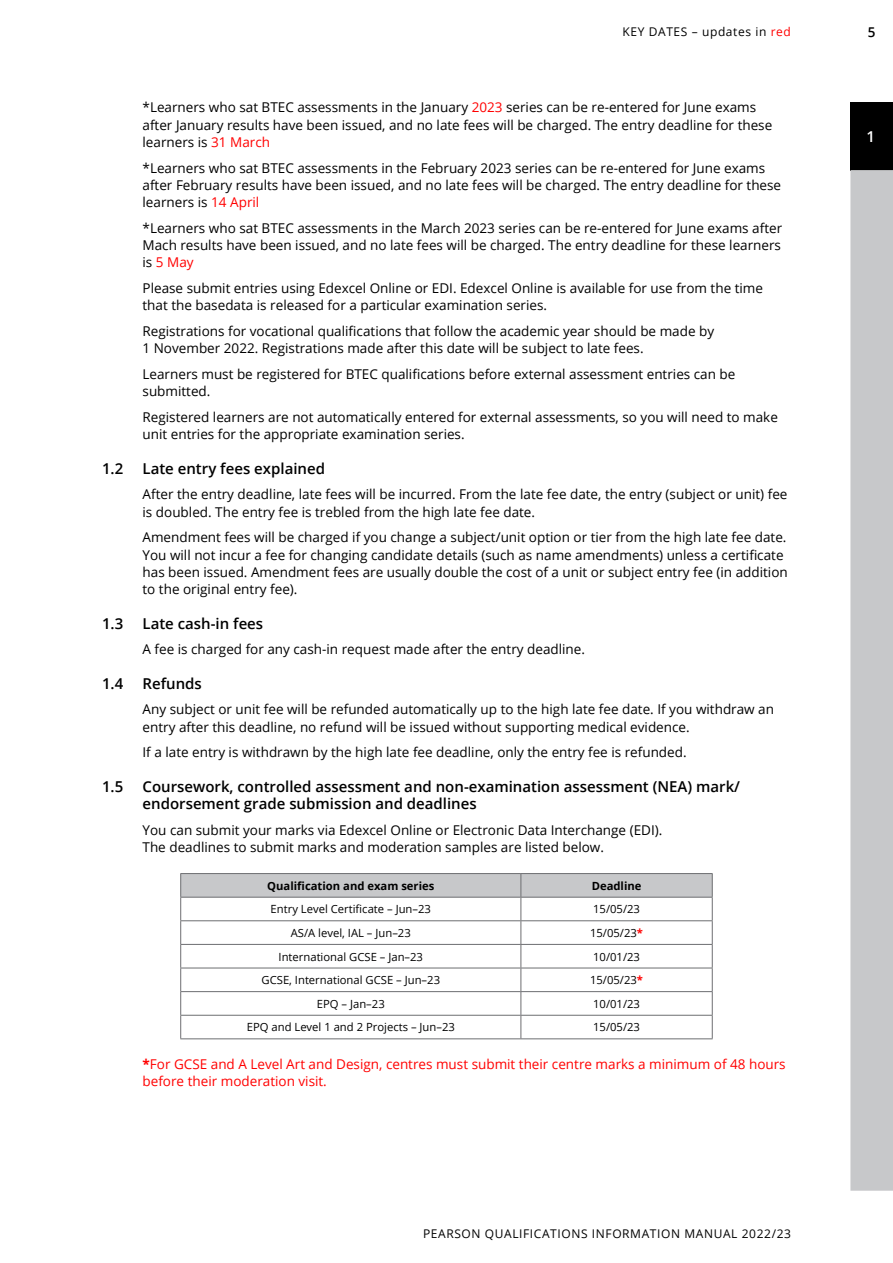
<style>
.page{position:relative;width:893px;height:1263px;background:#fff}
.page>*{position:absolute;margin:0;border:0;box-sizing:border-box;transform-origin:0 0}
.Heading_2{font:600 15px/17.2px "Open Sans";color:#000}
.t1{font:600 15px "Open Sans";color:#fff}
.Body_text_with_inden{font:13.5px/17.2px "Open Sans";color:#000}
.Body_text_with_inden-2{font:13.5px/17.2px "Open Sans";color:#f00}
.t2{font:600 13.5px "Open Sans";color:#000}
.t3{font:12px "Open Sans";letter-spacing:.05em;color:#000}
.table_text{font:11.25px "Open Sans";color:#000}
.table_text-2{font:700 11.25px "Open Sans";color:#000}
.s1{color:#f00}
.s2{font-weight:700;color:#f00}
.s3{font-weight:700}
</style>
<div class="page">
<div style="left:850px;top:102px;width:43px;height:68px;background:#000"></div>
<div style="left:850px;top:170px;width:43px;height:1021px;background:#c7c8ca"></div>
<hr style="left:180px;top:1038px;width:341px;height:1px;background:#6d6e71">
<hr style="left:521px;top:1038px;width:192px;height:1px;background:#6d6e71">
<svg style="left:180px;top:873px;width:533px;height:165px"></svg>
<hr style="left:521px;top:873px;width:192px;height:1px;background:#6d6e71">
<p class="t3" style="left:622px;top:24px;width:170px">KEY DATES – updates in <span class="s1">red</span></p>
<p class="t2" style="left:868px;top:23px;width:9px">5</p>
<p class="Body_text_with_inden" style="left:143px;top:99px;width:631px">*Learners who sat BTEC assessments in the January <span class="s1">2023</span> series can be re-entered for June exams after January results have been issued, and no late fees will be charged. The entry deadline for these learners is <span class="s1">31 March</span></p>
<p class="Body_text_with_inden" style="left:143px;top:159px;width:640px">*Learners who sat BTEC assessments in the February 2023 series can be re-entered for June exams after February results have been issued, and no late fees will be charged. The entry deadline for these learners is <span class="s1">14 April</span></p>
<p class="Body_text_with_inden" style="left:143px;top:219px;width:641px;text-align:justify">*Learners who sat BTEC assessments in the March 2023 series can be re-entered for June exams after Mach results have been issued, and no late fees will be charged. The entry deadline for these learners is <span class="s1">5 May</span></p>
<p class="Body_text_with_inden" style="left:143px;top:279px;width:622px">Please submit entries using Edexcel Online or EDI. Edexcel Online is available for use from the time that the basedata is released for a particular examination series.</p>
<p class="Body_text_with_inden" style="left:143px;top:322px;width:573px">Registrations for vocational qualifications that follow the academic year should be made by<br>1 November 2022. Registrations made after this date will be subject to late fees.</p>
<p class="Body_text_with_inden" style="left:143px;top:365px;width:594px">Learners must be registered for BTEC qualifications before external assessment entries can be submitted.</p>
<p class="Body_text_with_inden" style="left:143px;top:408px;width:637px">Registered learners are not automatically entered for external assessments, so you will need to make unit entries for the appropriate examination series.</p>
<p class="Heading_2" style="left:102px;top:459px;width:23px">1.2</p>
<p class="Heading_2" style="left:143px;top:459px;width:184px">Late entry fees explained</p>
<p class="Body_text_with_inden" style="left:143px;top:486px;width:646px">After the entry deadline, late fees will be incurred. From the late fee date, the entry (subject or unit) fee is doubled. The entry fee is trebled from the high late fee date.</p>
<p class="Body_text_with_inden" style="left:143px;top:529px;width:647px">Amendment fees will be charged if you change a subject/unit option or tier from the high late fee date.<br>You will not incur a fee for changing candidate details (such as name amendments) unless a certificate has been issued. Amendment fees are usually double the cost of a unit or subject entry fee (in addition to the original entry fee).</p>
<p class="Heading_2" style="left:102px;top:614px;width:23px">1.3</p>
<p class="Heading_2" style="left:143px;top:614px;width:122px">Late cash-in fees</p>
<p class="Body_text_with_inden" style="left:143px;top:640px;width:444px">A fee is charged for any cash-in request made after the entry deadline.</p>
<p class="Heading_2" style="left:102px;top:674px;width:23px">1.4</p>
<p class="Heading_2" style="left:143px;top:674px;width:61px">Refunds</p>
<p class="Body_text_with_inden" style="left:143px;top:700px;width:633px">Any subject or unit fee will be refunded automatically up to the high late fee date. If you withdraw an entry after this deadline, no refund will be issued without supporting medical evidence.</p>
<p class="Body_text_with_inden" style="left:143px;top:743px;width:546px">If a late entry is withdrawn by the high late fee deadline, only the entry fee is refunded.</p>
<p class="Heading_2" style="left:102px;top:777px;width:23px">1.5</p>
<p class="Heading_2" style="left:143px;top:777px;width:599px">Coursework, controlled assessment and non-examination assessment (NEA) mark/ endorsement grade submission and deadlines</p>
<p class="Body_text_with_inden" style="left:143px;top:821px;width:521px">You can submit your marks via Edexcel Online or Electronic Data Interchange (EDI).<br>The deadlines to submit marks and moderation samples are listed below.</p>
<p class="table_text-2" style="left:267px;top:878px;width:169px">Qualification and exam series</p>
<p class="table_text-2" style="left:592px;top:878px;width:51px">Deadline</p>
<p class="table_text" style="left:271px;top:901px;width:162px">Entry Level Certificate – Jun–23</p>
<p class="table_text" style="left:593px;top:901px;width:48px">15/05/23</p>
<p class="table_text" style="left:291px;top:925px;width:121px">AS/A level, IAL – Jun–23</p>
<p class="table_text" style="left:590px;top:925px;width:54px">15/05/23<span class="s2">*</span></p>
<p class="table_text" style="left:279px;top:949px;width:146px">International GCSE – Jan–23</p>
<p class="table_text" style="left:593px;top:949px;width:48px">10/01/23</p>
<p class="table_text" style="left:262px;top:972px;width:180px">GCSE, International GCSE – Jun–23</p>
<p class="table_text" style="left:590px;top:972px;width:54px">15/05/23<span class="s2">*</span></p>
<p class="table_text" style="left:317px;top:996px;width:69px">EPQ – Jan–23</p>
<p class="table_text" style="left:593px;top:996px;width:48px">10/01/23</p>
<p class="table_text" style="left:247px;top:1019px;width:210px">EPQ and Level 1 and 2 Projects – Jun–23</p>
<p class="table_text" style="left:593px;top:1019px;width:48px">15/05/23</p>
<p class="Body_text_with_inden-2" style="left:143px;top:1055px;width:645px"><span class="s3">*</span>For GCSE and A Level Art and Design, centres must submit their centre marks a minimum of 48 hours before their moderation visit.</p>
<p class="t3" style="left:423px;top:1225px;width:369px">PEARSON QUALIFICATIONS INFORMATION MANUAL 2022/23</p>
<p class="t1" style="left:866px;top:126px;width:10px">1</p>
</div>
